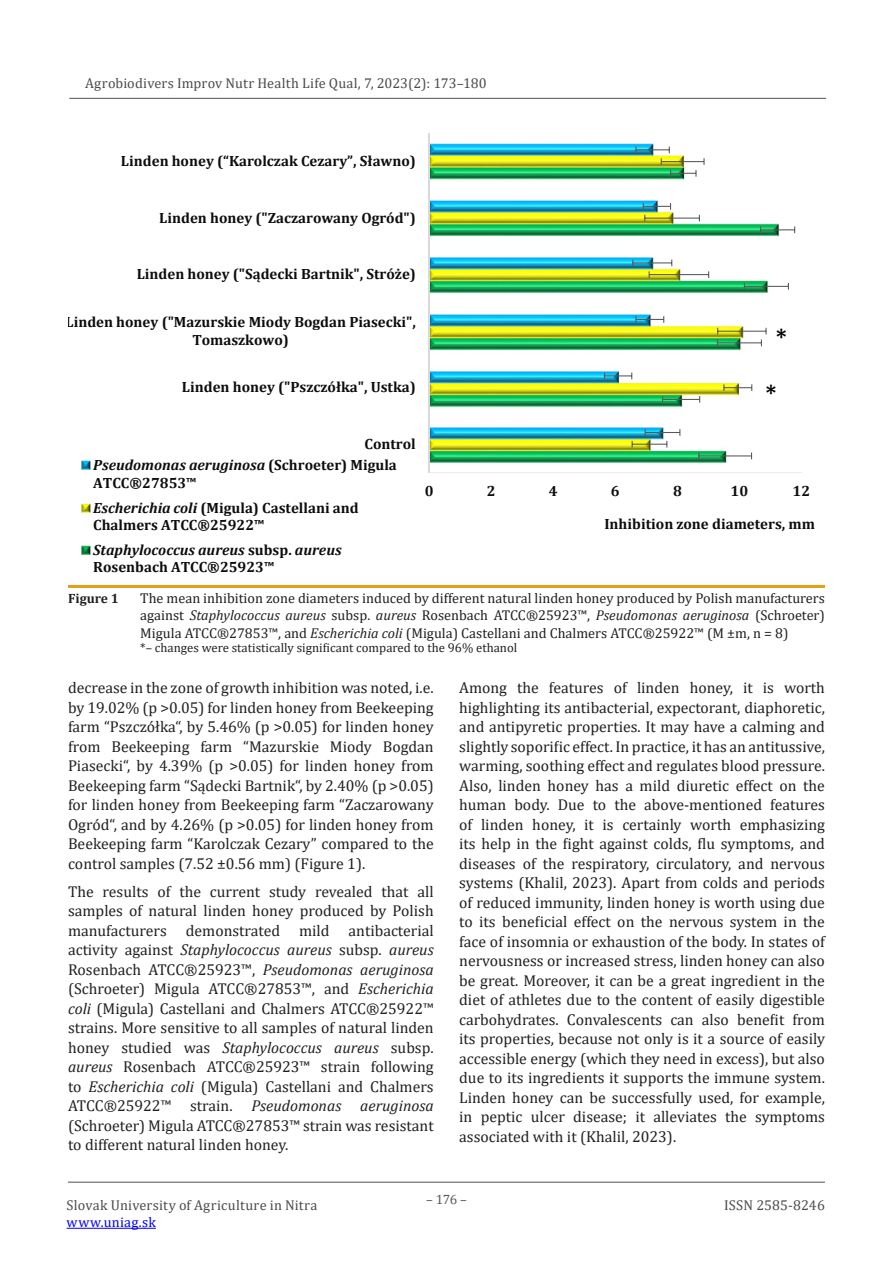
<style>
.page{position:relative;width:893px;height:1263px;background:#fff}
.page>*{position:absolute;margin:0;border:0;box-sizing:border-box;transform-origin:0 0}
.t1{font:26.7px/55.8px "Calibri";color:#000;text-align:center}
.blok_ang{font:15.75px/19.5px "Cambria";color:#231f20;text-align:justify}
.t2{font:700 14.85px/17.4px "Cambria";color:#0d0d0d}
.t3{font:italic 700 14.85px/24.9px "Cambria";color:#0d0d0d}
.obrazok{font:14.25px/17.1px "Cambria";color:#231f20;text-align:justify}
.t4{font:14.25px "Cambria";letter-spacing:.01em;color:#4b4c4d}
.t5{font:14.25px "Cambria";letter-spacing:.02em;color:#00f}
.obrazok-2{font:700 13.5px "Cambria";color:#231f20}
.t6{font:13.5px "Cambria";color:#57585a}
.obrazok_poznamky{font:12.75px "Cambria";color:#231f20}
.s1{font-style:italic}
.s2{font-style:normal}
</style>
<div class="page">
<hr style="left:67px;top:1228px;width:89px;height:1px;background:#00f">
<hr style="left:69px;top:98px;width:757px;height:1px;background:#6c6d70">
<hr style="left:68px;top:1181px;width:757px;height:2px;background:#6c6d70">
<img style="left:430px;top:143px;width:348px;height:319px">
<svg style="left:698px;top:453px;width:54px;height:6px"></svg>
<svg style="left:662px;top:396px;width:38px;height:7px"></svg>
<svg style="left:717px;top:340px;width:45px;height:6px"></svg>
<svg style="left:744px;top:283px;width:45px;height:7px"></svg>
<svg style="left:760px;top:226px;width:35px;height:7px"></svg>
<svg style="left:723px;top:384px;width:29px;height:7px"></svg>
<svg style="left:717px;top:328px;width:50px;height:6px"></svg>
<hr style="left:649px;top:274px;width:30px;height:1px;background:#595959">
<hr style="left:679px;top:274px;width:30px;height:1px;background:#595959">
<svg style="left:632px;top:429px;width:48px;height:19px"></svg>
<svg style="left:604px;top:373px;width:28px;height:6px"></svg>
<svg style="left:635px;top:316px;width:29px;height:7px"></svg>
<svg style="left:632px;top:260px;width:40px;height:18px"></svg>
<svg style="left:643px;top:203px;width:57px;height:18px"></svg>
<svg style="left:635px;top:147px;width:70px;height:30px"></svg>
<hr style="left:429px;top:472px;width:372px;height:1px;background:#ededed">
<hr style="left:429px;top:133px;width:1px;height:339px;background:#d9d9d9">
<svg style="left:82px;top:461px;width:9px;height:9px"></svg>
<svg style="left:82px;top:503px;width:9px;height:9px"></svg>
<svg style="left:82px;top:546px;width:9px;height:9px"></svg>
<hr style="left:68px;top:585px;width:757px;height:3px;background:#e39f13">
<p class="t4" style="left:85px;top:74px;width:403px">Agrobiodivers Improv Nutr Health Life Qual, 7, 2023(2): 173–180</p>
<p class="t2" style="left:121px;top:152px;width:297px">Linden honey (“Karolczak Cezary”, Sławno)</p>
<p class="t2" style="left:159px;top:209px;width:258px">Linden honey ("Zaczarowany Ogród")</p>
<p class="t2" style="left:137px;top:265px;width:281px">Linden honey ("Sądecki Bartnik", Stróże)</p>
<p class="t2" style="left:66px;top:313px;width:352px;text-align:center">Linden honey ("Mazurskie Miody Bogdan Piasecki",<br>Tomaszkowo)</p>
<p class="t2" style="left:182px;top:378px;width:235px">Linden honey ("Pszczółka", Ustka)</p>
<p class="t1" style="left:765px;top:309px;width:25px">* *</p>
<p class="t2" style="left:93px;top:433px;width:324px;line-height:21.1px;text-indent:271px">Control<br><span class="s1">Pseudomonas aeruginosa</span> (Schroeter) Migula</p>
<p class="t2" style="left:93px;top:470px;width:267px;line-height:24.9px">ATCC®27853™<br><span class="s1">Escherichia coli</span> (Migula) Castellani and</p>
<p class="t3" style="left:93px;top:512px;width:250px"><span class="s2">Chalmers ATCC®25922™<br></span>Staphylococcus aureus <span class="s2">subsp.</span> aureus</p>
<p class="t2" style="left:93px;top:558px;width:182px">Rosenbach ATCC®25923™</p>
<p class="t2" style="left:425px;top:482px;width:10px">0</p>
<p class="t2" style="left:487px;top:482px;width:10px">2</p>
<p class="t2" style="left:549px;top:482px;width:10px">4</p>
<p class="t2" style="left:611px;top:482px;width:10px">6</p>
<p class="t2" style="left:673px;top:482px;width:10px">8</p>
<p class="t2" style="left:731px;top:482px;width:19px">10</p>
<p class="t2" style="left:793px;top:482px;width:19px">12</p>
<p class="t2" style="left:604px;top:515px;width:212px">Inhibition zone diameters, mm</p>
<p class="obrazok-2" style="left:68px;top:589px;width:52px">Figure 1</p>
<p class="obrazok" style="left:140px;top:590px;width:686px">The mean inhibition zone diameters induced by different natural linden honey produced by Polish manufacturers against <span class="s1">Staphylococcus aureus</span> subsp. <span class="s1">aureus</span> Rosenbach ATCC®25923™, <span class="s1">Pseudomonas aeruginosa</span> (Schroeter)<br>Migula ATCC®27853™, and <span class="s1">Escherichia coli</span> (Migula) Castellani and Chalmers ATCC®25922™ (M ±m, n = 8)</p>
<p class="obrazok_poznamky" style="left:140px;top:640px;width:378px">*– changes were statistically significant compared to the 96% ethanol</p>
<p class="blok_ang" style="left:68px;top:678px;width:367px">decrease in the zone of growth inhibition was noted, i.e. by 19.02% (p &gt;0.05) for linden honey from Beekeeping farm “Pszczółka“, by 5.46% (p &gt;0.05) for linden honey from Beekeeping farm “Mazurskie Miody Bogdan Piasecki“, by 4.39% (p &gt;0.05) for linden honey from Beekeeping farm “Sądecki Bartnik“, by 2.40% (p &gt;0.05) for linden honey from Beekeeping farm “Zaczarowany Ogród“, and by 4.26% (p &gt;0.05) for linden honey from Beekeeping farm “Karolczak Cezary” compared to the control samples (7.52 ±0.56 mm) (Figure 1).</p>
<p class="blok_ang" style="left:68px;top:882px;width:367px">The results of the current study revealed that all samples of natural linden honey produced by Polish manufacturers demonstrated mild antibacterial activity against <span class="s1">Staphylococcus aureus</span> subsp. <span class="s1">aureus </span>Rosenbach ATCC®25923™, <span class="s1">Pseudomonas aeruginosa </span>(Schroeter) Migula ATCC®27853™, and <span class="s1">Escherichia coli</span> (Migula) Castellani and Chalmers ATCC®25922™ strains. More sensitive to all samples of natural linden honey studied was <span class="s1">Staphylococcus aureus</span> subsp. <span class="s1">aureus</span> Rosenbach ATCC®25923™ strain following to <span class="s1">Escherichia coli</span> (Migula) Castellani and Chalmers ATCC®25922™ strain. <span class="s1">Pseudomonas aeruginosa </span>(Schroeter) Migula ATCC®27853™ strain was resistant to different natural linden honey.</p>
<p class="blok_ang" style="left:459px;top:678px;width:367px">Among the features of linden honey, it is worth highlighting its antibacterial, expectorant, diaphoretic, and antipyretic properties. It may have a calming and slightly soporific effect. In practice, it has an antitussive, warming, soothing effect and regulates blood pressure.<br>Also, linden honey has a mild diuretic effect on the human body. Due to the above-mentioned features of linden honey, it is certainly worth emphasizing its help in the fight against colds, flu symptoms, and diseases of the respiratory, circulatory, and nervous systems (Khalil, 2023). Apart from colds and periods of reduced immunity, linden honey is worth using due to its beneficial effect on the nervous system in the face of insomnia or exhaustion of the body. In states of nervousness or increased stress, linden honey can also be great. Moreover, it can be a great ingredient in the diet of athletes due to the content of easily digestible carbohydrates. Convalescents can also benefit from its properties, because not only is it a source of easily accessible energy (which they need in excess), but also due to its ingredients it supports the immune system.<br>Linden honey can be successfully used, for example, in peptic ulcer disease; it alleviates the symptoms associated with it (Khalil, 2023).</p>
<p class="t4" style="left:67px;top:1197px;width:252px">Slovak University of Agriculture in Nitra</p>
<p class="t5" style="left:67px;top:1214px;width:91px">www.uniag.sk</p>
<p class="t6" style="left:426px;top:1192px;width:42px">– 176 –</p>
<p class="t4" style="left:724px;top:1197px;width:102px">ISSN 2585-8246</p>
</div>
